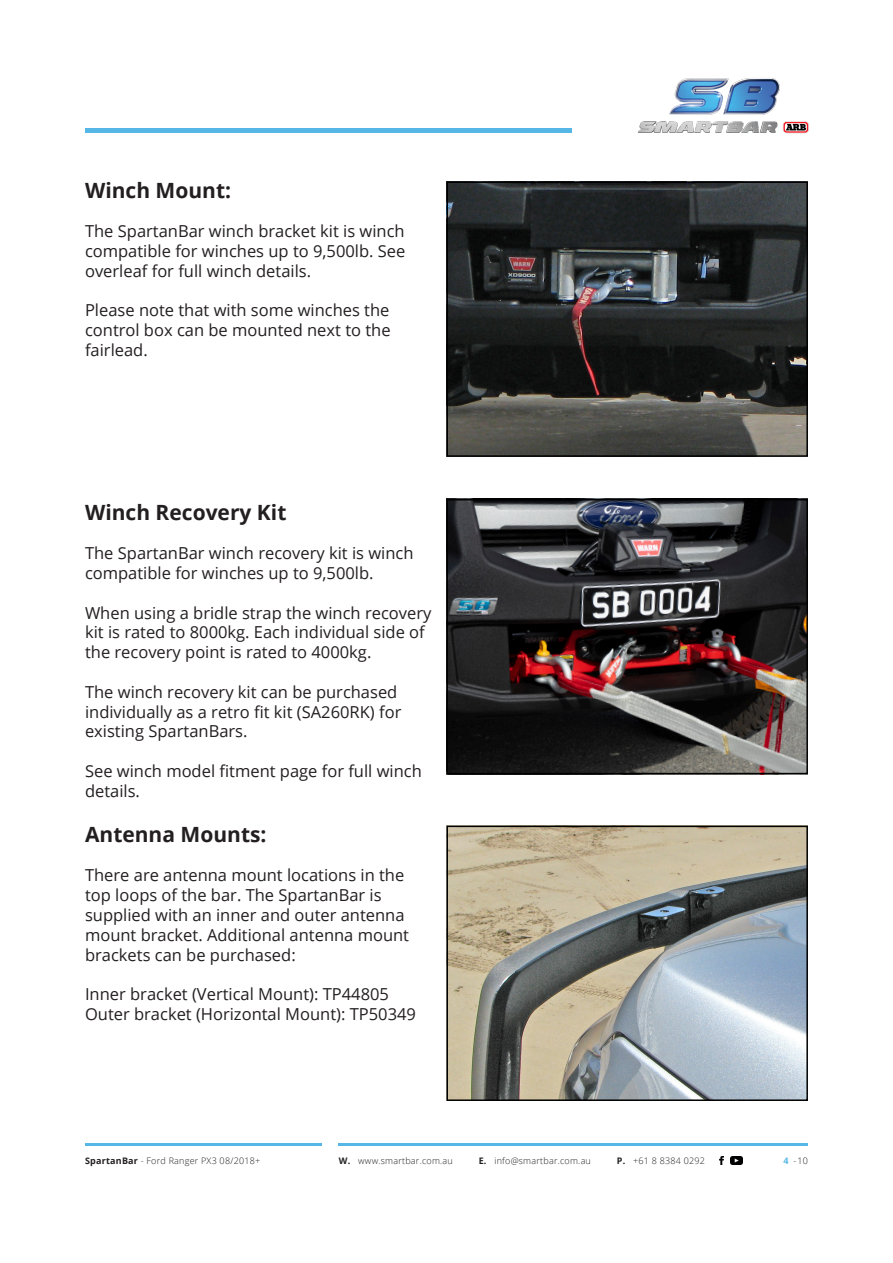
<style>
.page{position:relative;width:893px;height:1263px;background:#fff}
.page>*{position:absolute;margin:0;border:0;box-sizing:border-box;transform-origin:0 0}
.t1{font:700 21px "Open Sans";color:#231f20}
.t2{font:16.5px/19.8px "Open Sans";color:#231f20}
.t3{font:300 9px "Open Sans";letter-spacing:.025em;color:#231f20}
.s1{font-weight:700}
.s2{font-weight:700;color:#56b7e7}
</style>
<div class="page">
<hr style="left:85px;top:1143px;width:237px;height:2px;background:#56b7e7">
<hr style="left:339px;top:1143px;width:469px;height:2px;background:#56b7e7">
<svg style="left:720px;top:1156px;width:4px;height:8px"></svg>
<svg style="left:731px;top:1156px;width:11px;height:8px"></svg>
<hr style="left:85px;top:128px;width:486px;height:4px;background:#56b7e7">
<img style="left:637px;top:78px;width:172px;height:56px">
<img style="left:449px;top:184px;width:356px;height:270px">
<div style="left:446px;top:181px;width:362px;height:276px;border:2px solid #000"></div>
<img style="left:449px;top:829px;width:356px;height:269px">
<div style="left:446px;top:826px;width:362px;height:275px;border:2px solid #000"></div>
<img style="left:449px;top:502px;width:356px;height:269px">
<div style="left:446px;top:499px;width:362px;height:275px;border:2px solid #000"></div>
<p class="t1" style="left:85px;top:175px;width:148px">Winch Mount:</p>
<p class="t2" style="left:85px;top:221px;width:322px;text-align:justify">The SpartanBar winch bracket kit is winch compatible for winches up to 9,500lb. See overleaf for full winch details.</p>
<p class="t2" style="left:85px;top:300px;width:307px;text-align:justify">Please note that with some winches the control box can be mounted next to the fairlead.</p>
<p class="t1" style="left:85px;top:497px;width:203px">Winch Recovery Kit</p>
<p class="t2" style="left:85px;top:543px;width:330px">The SpartanBar winch recovery kit is winch compatible for winches up to 9,500lb.</p>
<p class="t2" style="left:85px;top:602px;width:348px">When using a bridle strap the winch recovery kit is rated to 8000kg. Each individual side of the recovery point is rated to 4000kg.</p>
<p class="t2" style="left:85px;top:681px;width:318px">The winch recovery kit can be purchased individually as a retro fit kit (SA260RK) for existing SpartanBars.</p>
<p class="t2" style="left:85px;top:761px;width:338px">See winch model fitment page for full winch details.</p>
<p class="t1" style="left:85px;top:819px;width:183px">Antenna Mounts:</p>
<p class="t2" style="left:85px;top:865px;width:326px">There are antenna mount locations in the top loops of the bar. The SpartanBar is supplied with an inner and outer antenna mount bracket. Additional antenna mount brackets can be purchased:</p>
<p class="t2" style="left:85px;top:984px;width:305px">Inner bracket (Vertical Mount): TP44805</p>
<p class="t2" style="left:85px;top:1003px;width:332px">Outer bracket (Horizontal Mount): TP50349</p>
<p class="t3" style="left:85px;top:1154px;width:177px"><span class="s1">SpartanBar</span> - Ford Ranger PX3 08/2018+</p>
<p class="t3" style="left:339px;top:1154px;width:116px"><span class="s1">W.</span> www.smartbar.com.au</p>
<p class="t3" style="left:479px;top:1154px;width:114px"><span class="s1">E.</span> info@smartbar.com.au</p>
<p class="t3" style="left:617px;top:1154px;width:90px"><span class="s1">P.</span> +61 8 8384 0292</p>
<p class="t3" style="left:783px;top:1154px;width:26px"><span class="s2">4</span> - 10</p>
</div>
